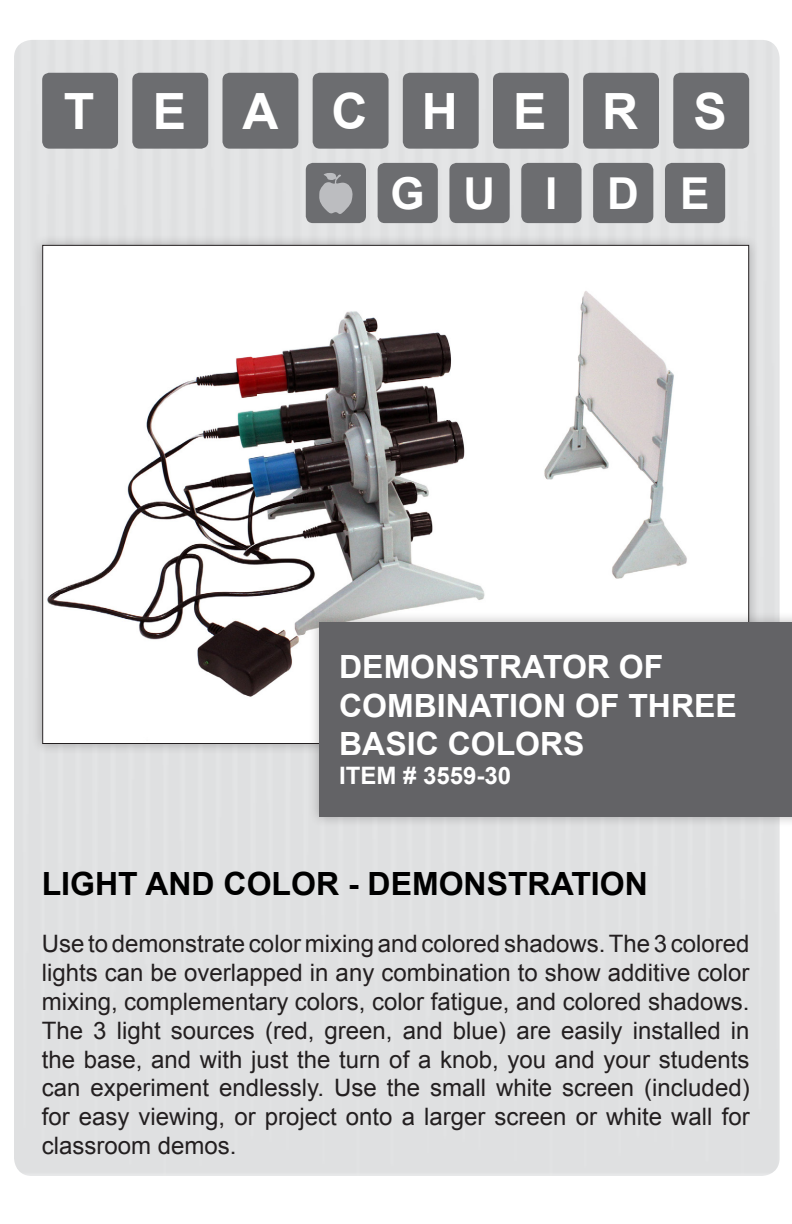
<style>
.page{position:relative;width:792px;height:1224px;background:#fff}
.page>*{position:absolute;margin:0;border:0;box-sizing:border-box;transform-origin:0 0}
.t1{font:700 50px "Arial";color:#fff}
.t2{font:700 44px "Arial";color:#fff}
.t3{font:700 32px/38.4px "Arial";color:#fff}
.t4{font:700 32px "Arial";color:#000}
.t5{font:24px/28.8px "Arial";color:#231f20;text-align:justify}
.t6{font:700 24px "Arial";color:#fff}
</style>
<div class="page">
<div style="left:42px;top:73px;width:76px;height:76px;background:#6c6d70;border-radius:7px"></div>
<div style="left:132px;top:73px;width:76px;height:76px;background:#6c6d70;border-radius:7px"></div>
<div style="left:493px;top:73px;width:76px;height:76px;background:#6c6d70;border-radius:7px"></div>
<div style="left:403px;top:73px;width:76px;height:76px;background:#6c6d70;border-radius:7px"></div>
<div style="left:313px;top:73px;width:76px;height:76px;background:#6c6d70;border-radius:7px"></div>
<div style="left:223px;top:73px;width:75px;height:76px;background:#6c6d70;border-radius:7px"></div>
<div style="left:673px;top:73px;width:76px;height:76px;background:#6c6d70;border-radius:7px"></div>
<div style="left:583px;top:73px;width:76px;height:76px;background:#6c6d70;border-radius:7px"></div>
<div style="left:521px;top:163px;width:61px;height:60px;background:#6c6d70;border-radius:7px"></div>
<div style="left:449px;top:163px;width:61px;height:60px;background:#6c6d70;border-radius:7px"></div>
<div style="left:378px;top:163px;width:60px;height:60px;background:#6c6d70;border-radius:7px"></div>
<div style="left:665px;top:163px;width:60px;height:60px;background:#6c6d70;border-radius:7px"></div>
<div style="left:593px;top:163px;width:60px;height:60px;background:#6c6d70;border-radius:7px"></div>
<div style="left:306px;top:163px;width:60px;height:60px;background:#6c6d70;border-radius:7px"></div>
<svg style="left:319px;top:173px;width:34px;height:41px"></svg>
<div style="left:31px;top:234px;width:729px;height:521px;background:#231f20;opacity:.3"></div>
<img style="left:44px;top:247px;width:703px;height:495px">
<div style="left:308px;top:611px;width:484px;height:217px;background:#231f20;opacity:.3"></div>
<div style="left:319px;top:622px;width:473px;height:195px;background:#636366"></div>
<p class="t1" style="left:64px;top:78px;width:32px">T</p>
<p class="t1" style="left:153px;top:78px;width:35px">E</p>
<p class="t1" style="left:242px;top:78px;width:38px">A</p>
<p class="t1" style="left:332px;top:78px;width:38px">C</p>
<p class="t1" style="left:422px;top:78px;width:38px">H</p>
<p class="t1" style="left:513px;top:78px;width:35px">E</p>
<p class="t1" style="left:602px;top:78px;width:38px">R</p>
<p class="t1" style="left:694px;top:78px;width:35px">S</p>
<p class="t2" style="left:391px;top:164px;width:36px">G</p>
<p class="t2" style="left:464px;top:164px;width:33px">U</p>
<p class="t2" style="left:545px;top:164px;width:14px">I</p>
<p class="t2" style="left:607px;top:164px;width:33px">D</p>
<p class="t2" style="left:680px;top:164px;width:31px">E</p>
<p class="t3" style="left:339px;top:649px;width:399px">DEMONSTRATOR OF<br>COMBINATION OF THREE<br>BASIC COLORS</p>
<p class="t6" style="left:339px;top:760px;width:174px">ITEM # 3559-30</p>
<p class="t4" style="left:42px;top:862px;width:608px">LIGHT AND COLOR - DEMONSTRATION</p>
<p class="t5" style="left:42px;top:930px;width:709px">Use to demonstrate color mixing and colored shadows. The 3 colored lights can be overlapped in any combination to show additive color mixing, complementary colors, color fatigue, and colored shadows.<br>The 3 light sources (red, green, and blue) are easily installed in the base, and with just the turn of a knob, you and your students can experiment endlessly. Use the small white screen (included) for easy viewing, or project onto a larger screen or white wall for classroom demos.</p>
</div>
